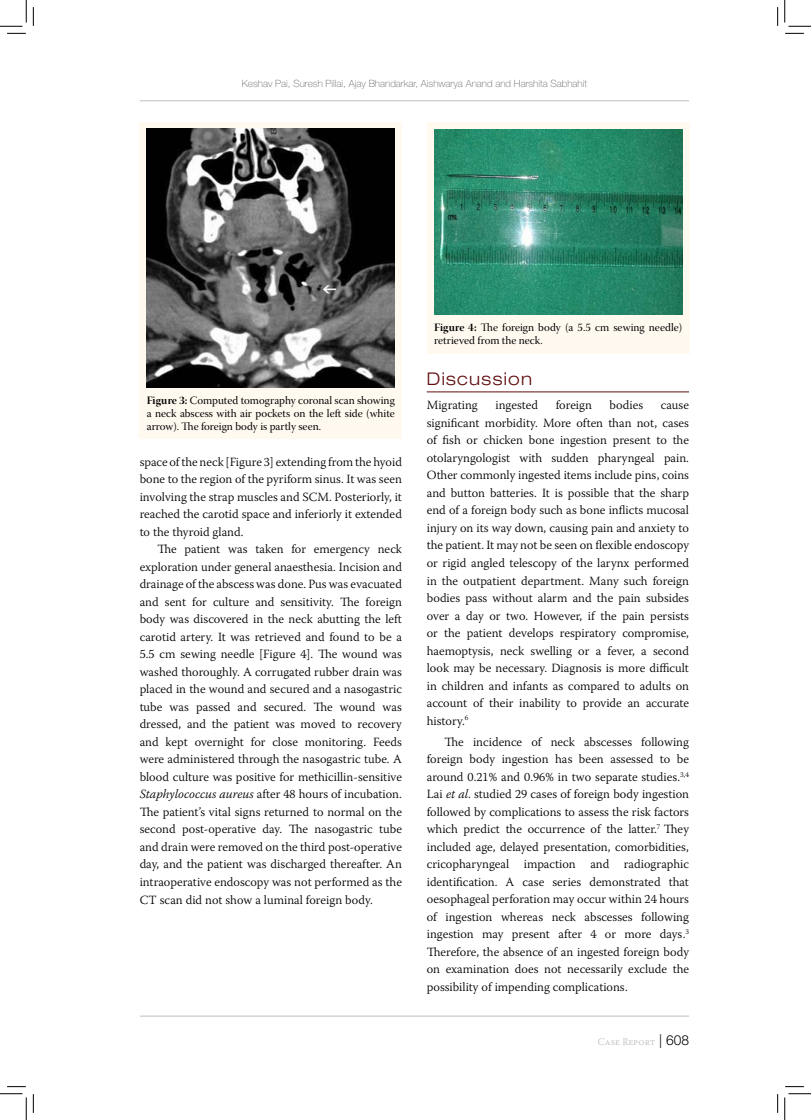
<style>
.page{position:relative;width:811px;height:1120px;background:#fff}
.page>*{position:absolute;margin:0;border:0;box-sizing:border-box;transform-origin:0 0}
.t1{font:300 expanded 17.5px "Helvetica Neue LT Pro";letter-spacing:.075em;color:#600e10}
.t2{font:300 12.5px/17.5px "Warnock Pro";color:#000;text-align:justify}
.t3{font:11.25px/13.1px "Warnock Pro Subh";color:#000;text-align:justify}
.t4{font:100 10px "Helvetica Neue LT Pro";color:#636466}
.t5{font:300 10px "Warnock Pro";color:#bcbec0}
.s1{font-family:"Warnock Pro Bold Disp"}
.s2{font-style:italic}
.s3{font-family:"Helvetica Neue LT Pro";font-size:13.75px;color:#000}
</style>
<div class="page">
<hr style="left:140px;top:101px;width:549px;height:1px;background:#bcbec0">
<hr style="left:140px;top:1015px;width:549px;height:1px;background:#bcbec0">
<hr style="left:427px;top:391px;width:262px;height:1px;background:#600e10">
<div style="left:140px;top:122px;width:262px;height:316px;background:#fff9f0"></div>
<img style="left:147px;top:129px;width:248px;height:258px">
<div style="left:427px;top:122px;width:262px;height:231px;background:#fff9f0"></div>
<img style="left:434px;top:129px;width:248px;height:186px">
<svg style="left:7px;top:33px;width:19px;height:1px"></svg>
<svg style="left:785px;top:33px;width:19px;height:1px"></svg>
<svg style="left:33px;top:7px;width:1px;height:19px"></svg>
<svg style="left:33px;top:1094px;width:1px;height:18px"></svg>
<svg style="left:777px;top:7px;width:1px;height:19px"></svg>
<svg style="left:777px;top:1094px;width:1px;height:18px"></svg>
<svg style="left:0;top:0;width:27px;height:27px"></svg>
<svg style="left:0;top:1093px;width:27px;height:26px"></svg>
<svg style="left:784px;top:0;width:27px;height:27px"></svg>
<svg style="left:784px;top:1093px;width:27px;height:26px"></svg>
<p class="t4" style="left:242px;top:77px;width:347px">Keshav Pai, Suresh Pillai, Ajay Bhandarkar, Aishwarya Anand and Harshita Sabhahit</p>
<p class="t3" style="left:147px;top:394px;width:250px"><span class="s1">Figure 3:</span> Computed tomography coronal scan showing a neck abscess with air pockets on the left side (white arrow). The foreign body is partly seen.</p>
<p class="t2" style="left:140px;top:452px;width:264px">space of the neck [Figure 3] extending from the hyoid bone to the region of the pyriform sinus. It was seen involving the strap muscles and SCM. Posteriorly, it reached the carotid space and inferiorly it extended to the thyroid gland.</p>
<p class="t2" style="left:140px;top:540px;width:264px;text-indent:18px">The patient was taken for emergency neck exploration under general anaesthesia. Incision and drainage of the abscess was done. Pus was evacuated and sent for culture and sensitivity. The foreign body was discovered in the neck abutting the left carotid artery. It was retrieved and found to be a 5.5 cm sewing needle [Figure 4]. The wound was washed thoroughly. A corrugated rubber drain was placed in the wound and secured and a nasogastric tube was passed and secured. The wound was dressed, and the patient was moved to recovery and kept overnight for close monitoring. Feeds were administered through the nasogastric tube. A blood culture was positive for methicillin-sensitive <span class="s2">Staphylococcus aureus</span> after 48 hours of incubation.<br>The patient’s vital signs returned to normal on the second post-operative day. The nasogastric tube and drain were removed on the third post-operative day, and the patient was discharged thereafter. An intraoperative endoscopy was not performed as the CT scan did not show a luminal foreign body.</p>
<p class="t3" style="left:434px;top:322px;width:250px"><span class="s1">Figure 4:</span> The foreign body (a 5.5 cm sewing needle) retrieved from the neck.</p>
<h1 class="t1" style="left:427px;top:368px;width:107px">Discussion</h1>
<p class="t2" style="left:427px;top:396px;width:53px">Migrating</p>
<p class="t2" style="left:495px;top:396px;width:44px">ingested</p>
<p class="t2" style="left:556px;top:396px;width:38px">foreign</p>
<p class="t2" style="left:609px;top:396px;width:35px">bodies</p>
<p class="t2" style="left:427px;top:396px;width:264px;text-indent:234px">cause significant morbidity. More often than not, cases of fish or chicken bone ingestion present to the otolaryngologist with sudden pharyngeal pain.<br>Other commonly ingested items include pins, coins and button batteries. It is possible that the sharp end of a foreign body such as bone inflicts mucosal injury on its way down, causing pain and anxiety to the patient. It may not be seen on flexible endoscopy or rigid angled telescopy of the larynx performed in the outpatient department. Many such foreign bodies pass without alarm and the pain subsides over a day or two. However, if the pain persists or the patient develops respiratory compromise, haemoptysis, neck swelling or a fever, a second look may be necessary. Diagnosis is more difficult in children and infants as compared to adults on account of their inability to provide an accurate history.<sup>6</sup></p>
<p class="t2" style="left:427px;top:732px;width:264px;text-indent:18px">The incidence of neck abscesses following foreign body ingestion has been assessed to be around 0.21% and 0.96% in two separate studies.<sup>3,4<br></sup>Lai <span class="s2">et al</span>. studied 29 cases of foreign body ingestion followed by complications to assess the risk factors which predict the occurrence of the latter.<sup>7</sup> They included age, delayed presentation, comorbidities, cricopharyngeal impaction and radiographic identification. A case series demonstrated that oesophageal perforation may occur within 24 hours of ingestion whereas neck abscesses following ingestion may present after 4 or more days.<sup>3<br></sup>Therefore, the absence of an ingested foreign body on examination does not necessarily exclude the possibility of impending complications.</p>
<p class="t5" style="left:598px;top:1034px;width:93px">Case Report <span class="s3">| 608</span></p>
</div>
